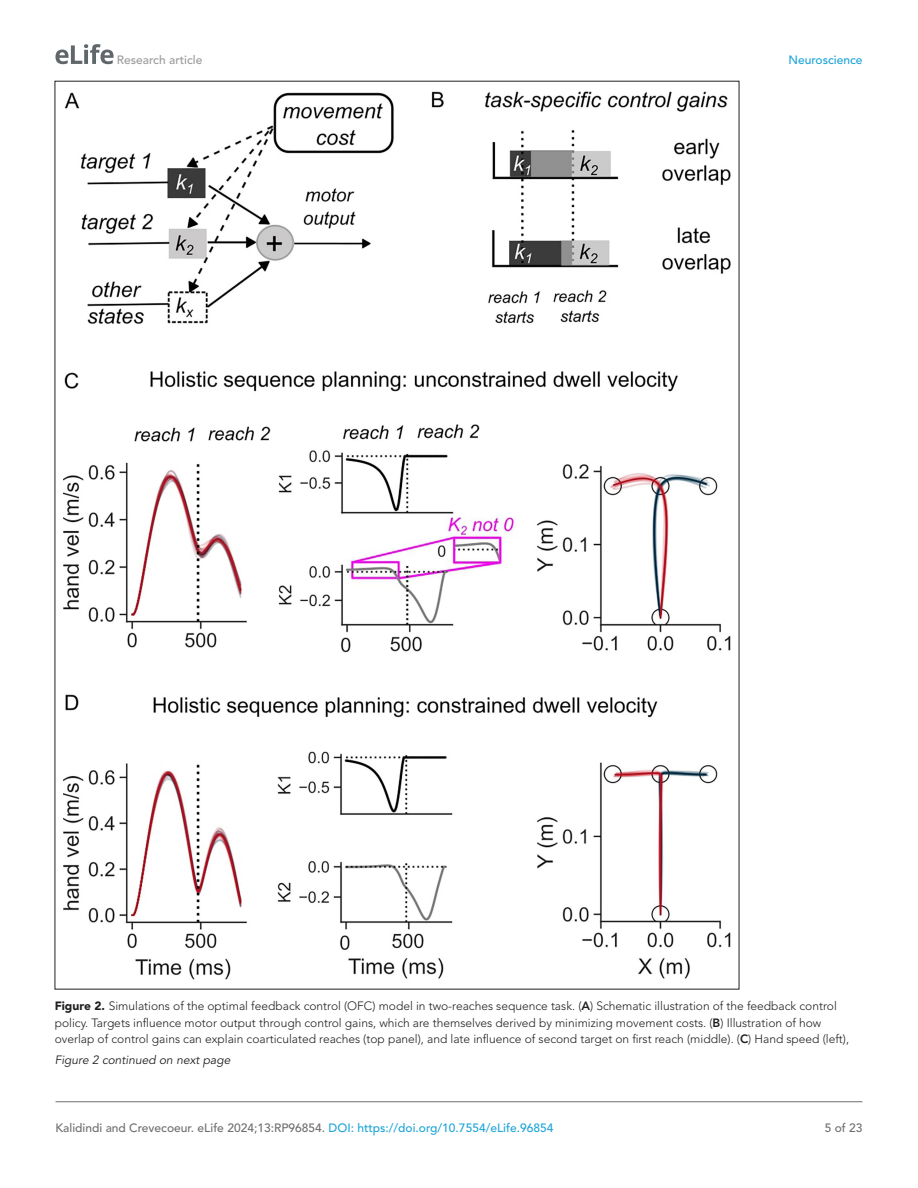
<style>
.page{position:relative;width:918px;height:1188px;background:#fff}
.page>*{position:absolute;margin:0;border:0;box-sizing:border-box;transform-origin:0 0}
.t1{font:300 12px/16.5px "Avenir LT Std";color:#231f20}
.t2{font:500 12px "Avenir LT Std";color:#6e6e70}
.t3{font:italic 12px "Avenir LT Std";color:#231f20}
.t4{font:500 12px "Avenir LT Std";color:#9a9a9a}
.t5{font:500 12px "Avenir LT Std";color:#1ea4d7}
.s1{font-weight:900}
.s2{font-weight:800}
.s3{color:#1ea4d7}
</style>
<div class="page">
<svg style="left:55px;top:44px;width:59px;height:20px"></svg>
<hr style="left:56px;top:1101px;width:806px;height:1px;background:#6e6e70">
<img style="left:64px;top:91px;width:666px;height:889px">
<p class="t4" style="left:117px;top:53px;width:87px">Research article</p>
<p class="t5" style="left:788px;top:53px;width:76px">Neuroscience</p>
<p class="t1" style="left:55px;top:998px;width:796px"><span class="s1">Figure 2.</span> Simulations of the optimal feedback control (OFC) model in two-reaches sequence task. (<span class="s2">A</span>) Schematic illustration of the feedback control policy. Targets influence motor output through control gains, which are themselves derived by minimizing movement costs. (<span class="s2">B</span>) Illustration of how overlap of control gains can explain coarticulated reaches (top panel), and late influence of second target on first reach (middle). (<span class="s2">C</span>) Hand speed (left),</p>
<p class="t3" style="left:55px;top:1053px;width:177px">Figure 2 continued on next page</p>
<p class="t2" style="left:56px;top:1121px;width:499px">Kalidindi and Crevecoeur. eLife 2024;13:RP96854. <span class="s3">DOI: https://doi.org/10.7554/eLife.96854</span></p>
<p class="t2" style="left:825px;top:1121px;width:39px">5 of 23</p>
</div>
